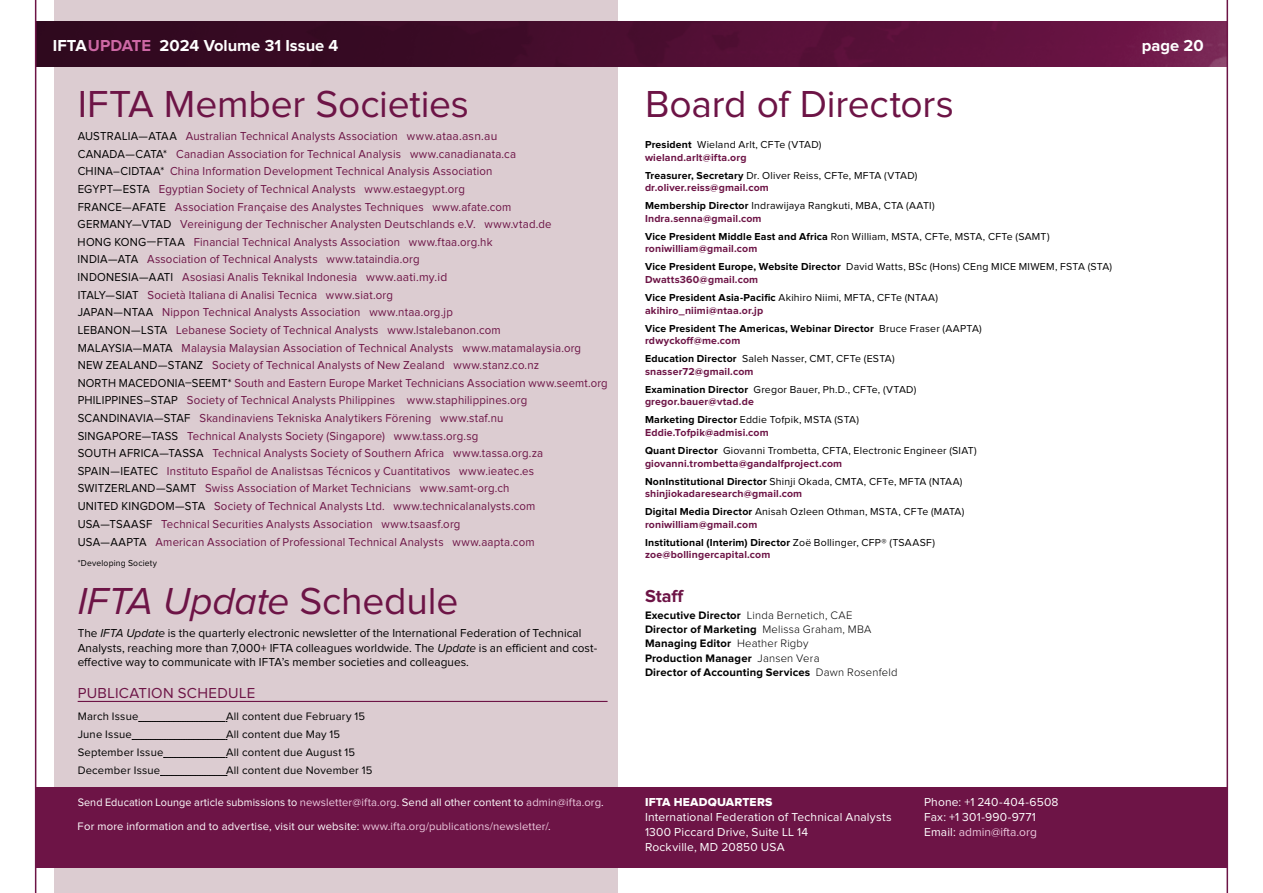
<style>
.page{position:relative;width:1263px;height:893px;background:#fff}
.page>*{position:absolute;margin:0;border:0;box-sizing:border-box;transform-origin:0 0}
.t1{font:39px "Proxima Nova";letter-spacing:-.005em;color:#6d1446}
.t2{font:italic 39px "Proxima Nova";letter-spacing:-.005em;color:#6d1446}
.t3{font:700 18px "Proxima Nova";color:#6d1446}
.t4{font:700 16.5px "Proxima Nova";color:#fff}
.t5{font:15px "Proxima Nova";letter-spacing:.02em;color:#6d1446}
.t6{font:12px/17.7px "Proxima Nova";letter-spacing:.015em;color:#6d1446;scale:.95 1}
.t7{font:12px/14.4px "Proxima Nova";letter-spacing:.005em;color:#000}
.t8{font:12px/15px "Proxima Nova";letter-spacing:.015em;color:#fff}
.t9{font:12px "Proxima Nova Extrabld";letter-spacing:.015em;color:#fff}
.t10{font:11.25px/24px "Proxima Nova";letter-spacing:.01em;color:#fff;scale:.96 1}
.t11{font:700 11.25px/14.2px "Proxima Nova";letter-spacing:.015em;color:#000}
.t12{font:11.25px "Proxima Nova";letter-spacing:.02em;color:#000}
.t13{font:10.5px/12.6px "Proxima Nova";letter-spacing:.02em;color:#000}
.t14{font:700 10.5px/12.6px "Proxima Nova";letter-spacing:.015em;color:#000}
.t15{font:700 10.5px/12.6px "Proxima Nova";letter-spacing:.015em;color:#6d1446}
.t16{font:9px "Proxima Nova";letter-spacing:.025em;color:#000;scale:.95 1}
.s1{color:#cd68a5}
.s2{font-weight:700}
.s3{font-weight:700;color:#6d1446}
.s4{font-weight:400}
.s5{color:#6d1446}
.s6{color:#000}
.s7{font-weight:400;color:#000}
.s8{font-weight:300}
.s9{font-style:normal}
.s10{font-style:italic}
.s11{color:#ebc8dd}
</style>
<div class="page">
<div style="left:54px;top:0;width:564px;height:892px;background:#dcccd1"></div>
<img style="left:36px;top:22px;width:1190px;height:45px">
<hr style="left:35px;top:0;width:1px;height:893px;background:#6d1446">
<hr style="left:1226px;top:0;width:2px;height:893px;background:#6d1446">
<div style="left:36px;top:787px;width:1191px;height:80px;background:#6d1446"></div>
<hr style="left:78px;top:701px;width:530px;height:1px;background:#6d1446">
<svg style="left:139px;top:721px;width:88px;height:1px"></svg>
<svg style="left:132px;top:739px;width:95px;height:1px"></svg>
<svg style="left:164px;top:757px;width:63px;height:1px"></svg>
<svg style="left:160px;top:775px;width:67px;height:1px"></svg>
<h3 class="t4" style="left:53px;top:36px;width:287px">IFTA<span class="s1">UPDATE</span> 2024 Volume 31 Issue 4</h3>
<h3 class="t4" style="left:1142px;top:36px;width:63px">page 20</h3>
<h1 class="t1" style="left:645px;top:82px;width:310px">Board of Directors</h1>
<p class="t13" style="left:645px;top:138px;width:178px"><span class="s2">President</span> Wieland Arlt, CFTe (VTAD) <span class="s3">wieland.arlt@ifta.org</span></p>
<p class="t13" style="left:645px;top:169px;width:274px"><span class="s2">Treasurer, Secretary</span> Dr. Oliver Reiss, CFTe, MFTA (VTAD) <span class="s3">dr.oliver.reiss@gmail.com</span></p>
<p class="t13" style="left:645px;top:200px;width:291px"><span class="s2">Membership Director</span> Indrawijaya Rangkuti, MBA, CTA (AATI)<br><span class="s3">Indra.senna@gmail.com</span></p>
<p class="t13" style="left:645px;top:230px;width:406px"><span class="s2">Vice President Middle East and Africa</span> Ron William, MSTA, CFTe, MSTA, CFTe (SAMT) <span class="s3">roniwilliam@gmail.com</span></p>
<p class="t13" style="left:645px;top:261px;width:469px"><span class="s2">Vice President Europe, Website Director</span> David Watts, BSc (Hons) CEng MICE MIWEM, FSTA (STA)<br><span class="s3">Dwatts360@gmail.com</span></p>
<p class="t13" style="left:645px;top:291px;width:295px"><span class="s2">Vice President Asia-Pacific</span> Akihiro Niimi, MFTA, CFTe (NTAA) <span class="s3">akihiro_niimi@ntaa.or.jp</span></p>
<p class="t14" style="left:645px;top:322px;width:338px">Vice President The Americas, Webinar Director <span class="s4">Bruce Fraser (AAPTA) </span><span class="s5">rdwyckoff@me.com</span></p>
<p class="t13" style="left:645px;top:353px;width:251px"><span class="s2">Education Director</span> Saleh Nasser, CMT, CFTe (ESTA) <span class="s3">snasser72@gmail.com</span></p>
<p class="t13" style="left:645px;top:383px;width:273px"><span class="s2">Examination Director</span> Gregor Bauer, Ph.D., CFTe, (VTAD) <span class="s3">gregor.bauer@vtad.de</span></p>
<p class="t15" style="left:645px;top:414px;width:215px"><span class="s6">Marketing Director</span> <span class="s7">Eddie Tofpik, MSTA (STA)<br></span>Eddie.Tofpik@admisi.com</p>
<p class="t13" style="left:645px;top:444px;width:333px"><span class="s2">Quant Director</span> Giovanni Trombetta, CFTA, Electronic Engineer (SIAT) <span class="s3">giovanni.trombetta@gandalfproject.com</span></p>
<p class="t13" style="left:645px;top:475px;width:319px"><span class="s2">NonInstitutional Director</span> Shinji Okada, CMTA, CFTe, MFTA (NTAA) <span class="s3">shinjiokadaresearch@gmail.com</span></p>
<p class="t13" style="left:645px;top:506px;width:321px"><span class="s2">Digital Media Director</span> Anisah Ozleen Othman, MSTA, CFTe (MATA) <span class="s3">roniwilliam@gmail.com</span></p>
<p class="t14" style="left:645px;top:536px;width:292px">Institutional (Interim) Director <span class="s4">Zoë Bollinger, CFP® (TSAASF) </span><span class="s5">zoe@bollingercapital.com</span></p>
<h2 class="t3" style="left:645px;top:585px;width:41px">Staff</h2>
<p class="t11" style="left:645px;top:608px;width:254px">Executive Director <span class="s8">Linda Bernetich, CAE </span>Director of Marketing <span class="s8">Melissa Graham, MBA </span>Managing Editor <span class="s8">Heather Rigby<br></span>Production Manager <span class="s8">Jansen Vera<br></span>Director of Accounting Services <span class="s8">Dawn Rosenfeld</span></p>
<h1 class="t1" style="left:78px;top:82px;width:393px">IFTA Member Societies</h1>
<p class="t6" style="left:78px;top:128px;width:559px"><span class="s6">AUSTRALIA—ATAA</span> Australian Technical Analysts Association www.ataa.asn.au<br><span class="s6">CANADA—CATA*</span> Canadian Association for Technical Analysis www.canadianata.ca<br><span class="s6">CHINA–CIDTAA*</span> China Information Development Technical Analysis Association<br><span class="s6">EGYPT—ESTA</span> Egyptian Society of Technical Analysts www.estaegypt.org<br><span class="s6">FRANCE—AFATE</span> Association Française des Analystes Techniques www.afate.com <span class="s6">GERMANY—VTAD</span> Vereinigung der Technischer Analysten Deutschlands e.V. www.vtad.de<br><span class="s6">HONG KONG—FTAA</span> Financial Technical Analysts Association www.ftaa.org.hk<br><span class="s6">INDIA—ATA</span> Association of Technical Analysts www.tataindia.org<br><span class="s6">INDONESIA—AATI</span> Asosiasi Analis Teknikal Indonesia www.aati.my.id<br><span class="s6">ITALY—SIAT</span> Società Italiana di Analisi Tecnica www.siat.org<br><span class="s6">JAPAN—NTAA</span> Nippon Technical Analysts Association www.ntaa.org.jp<br><span class="s6">LEBANON—LSTA</span> Lebanese Society of Technical Analysts www.lstalebanon.com<br><span class="s6">MALAYSIA—MATA</span> Malaysia Malaysian Association of Technical Analysts www.matamalaysia.org <span class="s6">NEW ZEALAND—STANZ</span> Society of Technical Analysts of New Zealand www.stanz.co.nz<br><span class="s6">NORTH MACEDONIA–SEEMT*</span> South and Eastern Europe Market Technicians Association www.seemt.org <span class="s6">PHILIPPINES–STAP</span> Society of Technical Analysts Philippines www.staphilippines.org <span class="s6">SCANDINAVIA—STAF</span> Skandinaviens Tekniska Analytikers Förening www.staf.nu<br><span class="s6">SINGAPORE—TASS</span> Technical Analysts Society (Singapore) www.tass.org.sg<br><span class="s6">SOUTH AFRICA—TASSA</span> Technical Analysts Society of Southern Africa www.tassa.org.za <span class="s6">SPAIN—IEATEC</span> Instituto Español de Analistsas Técnicos y Cuantitativos www.ieatec.es <span class="s6">SWITZERLAND—SAMT</span> Swiss Association of Market Technicians www.samt-org.ch<br><span class="s6">UNITED KINGDOM—STA</span> Society of Technical Analysts Ltd. www.technicalanalysts.com <span class="s6">USA—TSAASF</span> Technical Securities Analysts Association www.tsaasf.org<br><span class="s6">USA—AAPTA</span> American Association of Professional Technical Analysts www.aapta.com</p>
<p class="t16" style="left:78px;top:558px;width:85px">*Developing Society</p>
<h1 class="t2" style="left:78px;top:572px;width:382px">IFTA Update <span class="s9">Schedule</span></h1>
<p class="t7" style="left:78px;top:626px;width:521px">The <span class="s10">IFTA Update</span> is the quarterly electronic newsletter of the International Federation of Technical<br>Analysts, reaching more than 7,000+ IFTA colleagues worldwide. The <span class="s10">Update</span> is an efficient and cost&shy;effective way to communicate with IFTA’s member societies and colleagues.</p>
<p class="t5" style="left:78px;top:684px;width:179px">PUBLICATION SCHEDULE</p>
<p class="t12" style="left:78px;top:710px;width:62px">March Issue</p>
<p class="t12" style="left:226px;top:710px;width:141px">All content due February 15</p>
<p class="t12" style="left:78px;top:728px;width:56px">June Issue</p>
<p class="t12" style="left:226px;top:728px;width:116px">All content due May 15</p>
<p class="t12" style="left:78px;top:746px;width:87px">September Issue</p>
<p class="t12" style="left:226px;top:746px;width:131px">All content due August 15</p>
<p class="t12" style="left:78px;top:764px;width:84px">December Issue</p>
<p class="t12" style="left:226px;top:764px;width:148px">All content due November 15</p>
<p class="t10" style="left:78px;top:790px;width:550px">Send Education Lounge article submissions to <span class="s11">newsletter@ifta.org</span>. Send all other content to <span class="s11">admin@ifta.org</span>.<br>For more information and to advertise, visit our website: <span class="s11">www.ifta.org/publications/newsletter/</span>.</p>
<p class="t9" style="left:645px;top:795px;width:129px">IFTA HEADQUARTERS</p>
<p class="t8" style="left:645px;top:809px;width:248px">International Federation of Technical Analysts<br>1300 Piccard Drive, Suite LL 14<br>Rockville, MD 20850 USA</p>
<p class="t8" style="left:924px;top:794px;width:136px">Phone: +1 240-404-6508<br>Fax: +1 301-990-9771<br>Email: <span class="s11">admin@ifta.org</span></p>
</div>
